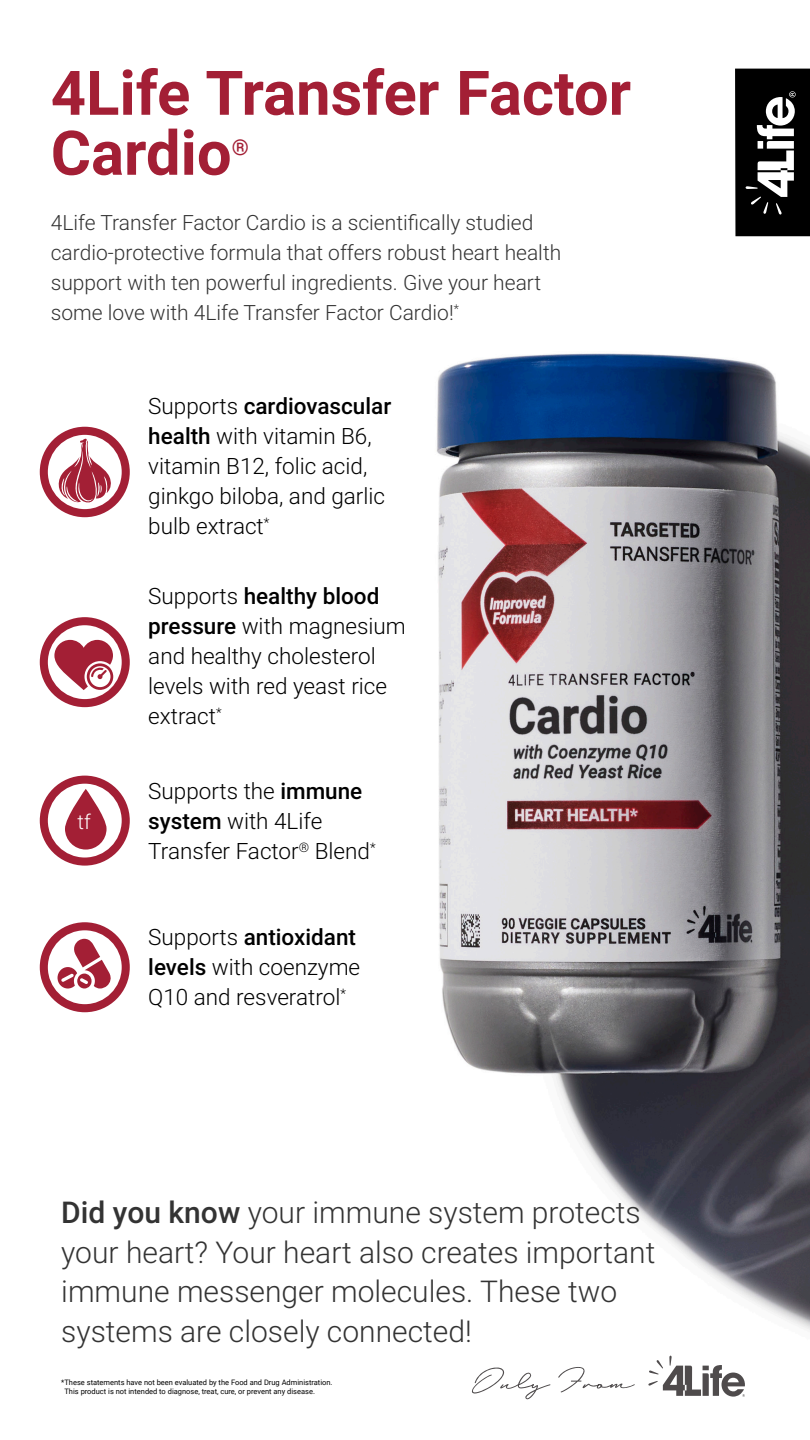
<style>
.page{position:relative;width:810px;height:1440px;background:#fff}
.page>*{position:absolute;margin:0;border:0;box-sizing:border-box;transform-origin:0 0}
.t1{font:700 61.57px/60px "Roboto";color:#a31f35}
.t2{font:300 30px/39.5px "Roboto";color:#333}
.t3{font:300 22.5px/30px "Roboto";color:#000}
.t4{font:700 21.83px "Roboto";color:#a31f35}
.t5{font:300 21px/30px "Roboto";color:#333}
.t6{font:300 20.33px "Roboto";color:#fff}
.t7{font:7.5px/9px "Roboto";color:#000}
.s1{font-weight:500}
</style>
<div class="page">
<img style="left:436px;top:353px;width:374px;height:1003px">
<svg style="left:472px;top:1367px;width:163px;height:32px"></svg>
<svg style="left:648px;top:1356px;width:97px;height:41px"></svg>
<svg style="left:735px;top:69px;width:75px;height:167px;background:#2d2d2d"></svg>
<svg style="left:40px;top:922px;width:90px;height:90px"></svg>
<svg style="left:40px;top:427px;width:90px;height:90px"></svg>
<svg style="left:40px;top:617px;width:90px;height:90px"></svg>
<svg style="left:40px;top:776px;width:90px;height:90px"></svg>
<svg style="left:65px;top:789px;width:42px;height:61px;fill:#a31f35"></svg>
<p class="t1" style="left:51px;top:61px;width:582px">4Life Transfer Factor<br>Cardio</p>
<p class="t4" style="left:232px;top:132px;width:19px">®</p>
<p class="t5" style="left:51px;top:207px;width:512px">4Life Transfer Factor Cardio is a scientifically studied cardio-protective formula that offers robust heart health support with ten powerful ingredients. Give your heart some love with 4Life Transfer Factor Cardio!<sup>*</sup></p>
<p class="t3" style="left:148px;top:391px;width:245px">Supports <span class="s1">cardiovascular health</span> with vitamin B6, vitamin B12, folic acid, ginkgo biloba, and garlic bulb extract<sup>*</sup></p>
<p class="t6" style="left:78px;top:808px;width:15px">tf</p>
<p class="t3" style="left:148px;top:580px;width:259px">Supports <span class="s1">healthy blood pressure</span> with magnesium and healthy cholesterol levels with red yeast rice extract<sup>*</sup></p>
<p class="t3" style="left:148px;top:775px;width:229px">Supports the <span class="s1">immune system</span> with 4Life<br>Transfer Factor<sup>®</sup> Blend<sup>*</sup></p>
<p class="t3" style="left:148px;top:921px;width:213px">Supports <span class="s1">antioxidant levels</span> with coenzyme<br>Q10 and resveratrol<sup>*</sup></p>
<p class="t2" style="left:61px;top:1192px;width:596px"><span class="s1">Did you know</span> your immune system protects your heart? Your heart also creates important immune messenger molecules. These two systems are closely connected!</p>
<p class="t7" style="left:65px;top:1377px;width:270px;text-indent:-3px">*These statements have not been evaluated by the Food and Drug Administration.<br>This product is not intended to diagnose, treat, cure, or prevent any disease.</p>
</div>
